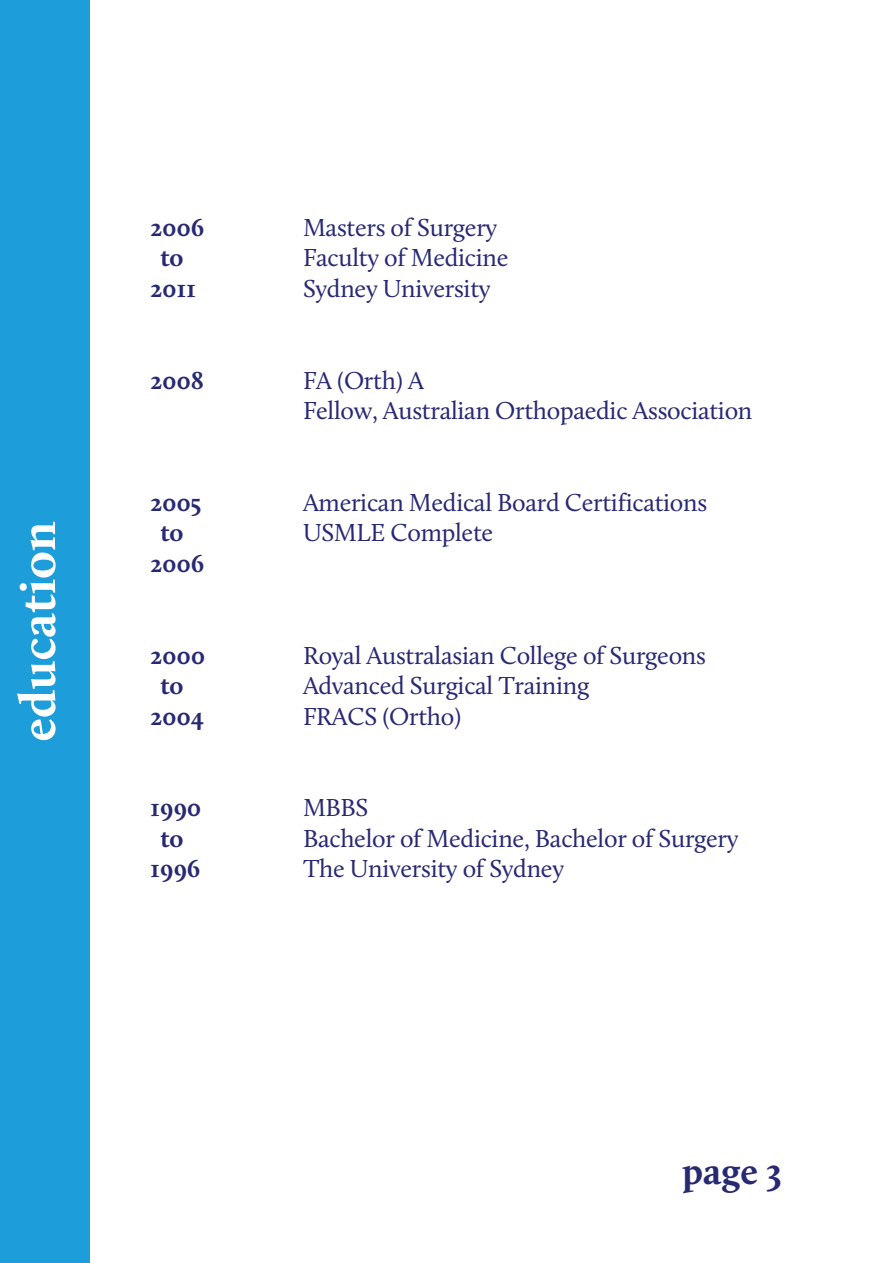
<style>
.page{position:relative;width:890px;height:1263px;background:#fff}
.page>*{position:absolute;margin:0;border:0;box-sizing:border-box;transform-origin:0 0}
.t1{font:700 50.85px "Calluna";color:#fff}
.t2{font:700 38.25px "Calluna";color:#282973}
.t3{font:25.5px/30.6px "Calluna";letter-spacing:-.015em;color:#282973}
.t4{font:700 25.5px "Calluna";letter-spacing:-.01em;color:#282973}
.s1{font-style:inherit}
</style>
<div class="page">
<div style="left:0;top:0;width:90px;height:1263px;background:#1d9eda"></div>
<h1 class="t1" style="left:16px;top:742px;width:222px;rotate:-90deg">education</h1>
<p class="t4" style="left:150px;top:216px;width:55px">2006</p>
<p class="t3" style="left:303px;top:214px;width:196px">Masters of Surgery</p>
<p class="t4" style="left:160px;top:247px;width:24px">to</p>
<p class="t3" style="left:303px;top:244px;width:207px">Faculty of Medicine</p>
<p class="t4" style="left:150px;top:277px;width:48px">2011</p>
<p class="t3" style="left:303px;top:275px;width:189px">Sydney University</p>
<p class="t4" style="left:150px;top:369px;width:55px">2008</p>
<p class="t3" style="left:303px;top:366px;width:451px">FA (Orth) A<br>Fellow, Australian Orthopaedic Association</p>
<p class="t4" style="left:150px;top:491px;width:53px">2005</p>
<p class="t3" style="left:303px;top:489px;width:405px">American Medical Board Certi<span class="s1">f</span>ications</p>
<p class="t4" style="left:160px;top:522px;width:24px">to</p>
<p class="t3" style="left:303px;top:519px;width:192px">USMLE Complete</p>
<p class="t4" style="left:150px;top:552px;width:55px">2006</p>
<p class="t4" style="left:150px;top:644px;width:57px">2000</p>
<p class="t3" style="left:303px;top:641px;width:404px">Royal Australasian College of Surgeons</p>
<p class="t4" style="left:160px;top:675px;width:24px">to</p>
<p class="t3" style="left:303px;top:672px;width:288px">Advanced Surgical Training</p>
<p class="t4" style="left:150px;top:705px;width:55px">2004</p>
<p class="t3" style="left:303px;top:702px;width:160px">FRACS (Ortho)</p>
<p class="t4" style="left:150px;top:797px;width:53px">1990</p>
<p class="t3" style="left:303px;top:794px;width:67px">MBBS</p>
<p class="t4" style="left:160px;top:827px;width:24px">to</p>
<p class="t3" style="left:303px;top:825px;width:437px">Bachelor of Medicine, Bachelor of Surgery</p>
<p class="t4" style="left:150px;top:858px;width:51px">1996</p>
<p class="t3" style="left:303px;top:855px;width:262px">The University of Sydney</p>
<h2 class="t2" style="left:682px;top:1155px;width:101px">page 3</h2>
</div>
